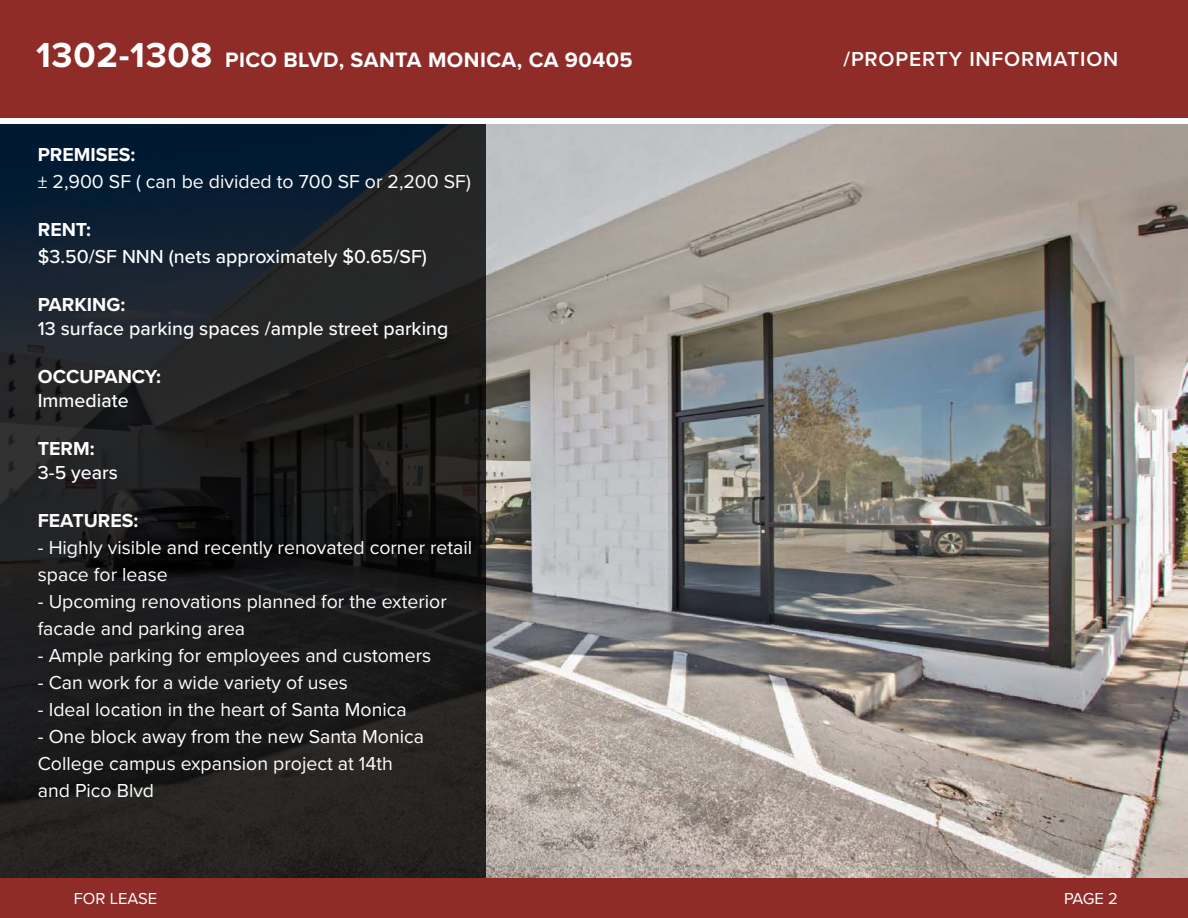
<style>
.page{position:relative;width:1188px;height:918px;background:#fff}
.page>*{position:absolute;margin:0;border:0;box-sizing:border-box;transform-origin:0 0}
.t1{font:700 21.6px "Proxima Nova";letter-spacing:.02em;color:#fff}
.t2{font:600 21px "Proxima Nova";letter-spacing:.04em;color:#fff}
.t3{font:19.5px/27px "Proxima Nova";color:#fff}
.t4{font:500 19.5px "Proxima Nova";color:#fff}
.t5{font:700 19.5px "Proxima Nova";color:#fff}
.t6{font:16.5px "Proxima Nova";color:#fff}
.s1{font-size:36px}
</style>
<div class="page">
<div style="left:0;top:878px;width:1188px;height:40px;background:#8f2c28"></div>
<div style="left:0;top:0;width:1188px;height:117px;background:#8f2c28"></div>
<img style="left:486px;top:124px;width:702px;height:754px">
<svg style="left:0;top:124px;width:486px;height:754px;background:#1b1e21"></svg>
<p class="t1" style="left:36px;top:44px;width:598px"><span class="s1">1302-1308</span> PICO BLVD, SANTA MONICA, CA 90405</p>
<p class="t2" style="left:844px;top:43px;width:276px">/PROPERTY INFORMATION</p>
<p class="t5" style="left:38px;top:140px;width:99px">PREMISES:</p>
<p class="t3" style="left:38px;top:167px;width:435px">± 2,900 SF ( can be divided to 700 SF or 2,200 SF)</p>
<p class="t5" style="left:38px;top:215px;width:55px">RENT:</p>
<p class="t4" style="left:38px;top:242px;width:391px">$3.50/SF NNN (nets approximately $0.65/SF)</p>
<p class="t5" style="left:38px;top:290px;width:89px">PARKING:</p>
<p class="t4" style="left:38px;top:314px;width:412px">13 surface parking spaces /ample street parking</p>
<p class="t5" style="left:38px;top:362px;width:125px">OCCUPANCY:</p>
<p class="t4" style="left:38px;top:386px;width:92px">Immediate</p>
<p class="t5" style="left:38px;top:434px;width:58px">TERM:</p>
<p class="t4" style="left:38px;top:458px;width:82px">3-5 years</p>
<p class="t5" style="left:38px;top:506px;width:102px">FEATURES:</p>
<p class="t3" style="left:38px;top:533px;width:436px">- Highly visible and recently renovated corner retail space for lease</p>
<p class="t3" style="left:38px;top:587px;width:411px">- Upcoming renovations planned for the exterior facade and parking area</p>
<p class="t3" style="left:38px;top:641px;width:395px">- Ample parking for employees and customers</p>
<p class="t3" style="left:38px;top:668px;width:311px">- Can work for a wide variety of uses</p>
<p class="t3" style="left:38px;top:695px;width:371px">- Ideal location in the heart of Santa Monica</p>
<p class="t3" style="left:38px;top:722px;width:388px">- One block away from the new Santa Monica<br>College campus expansion project at 14th and Pico Blvd</p>
<p class="t6" style="left:74px;top:887px;width:85px">FOR LEASE</p>
<p class="t6" style="left:1064px;top:887px;width:55px">PAGE 2</p>
</div>
